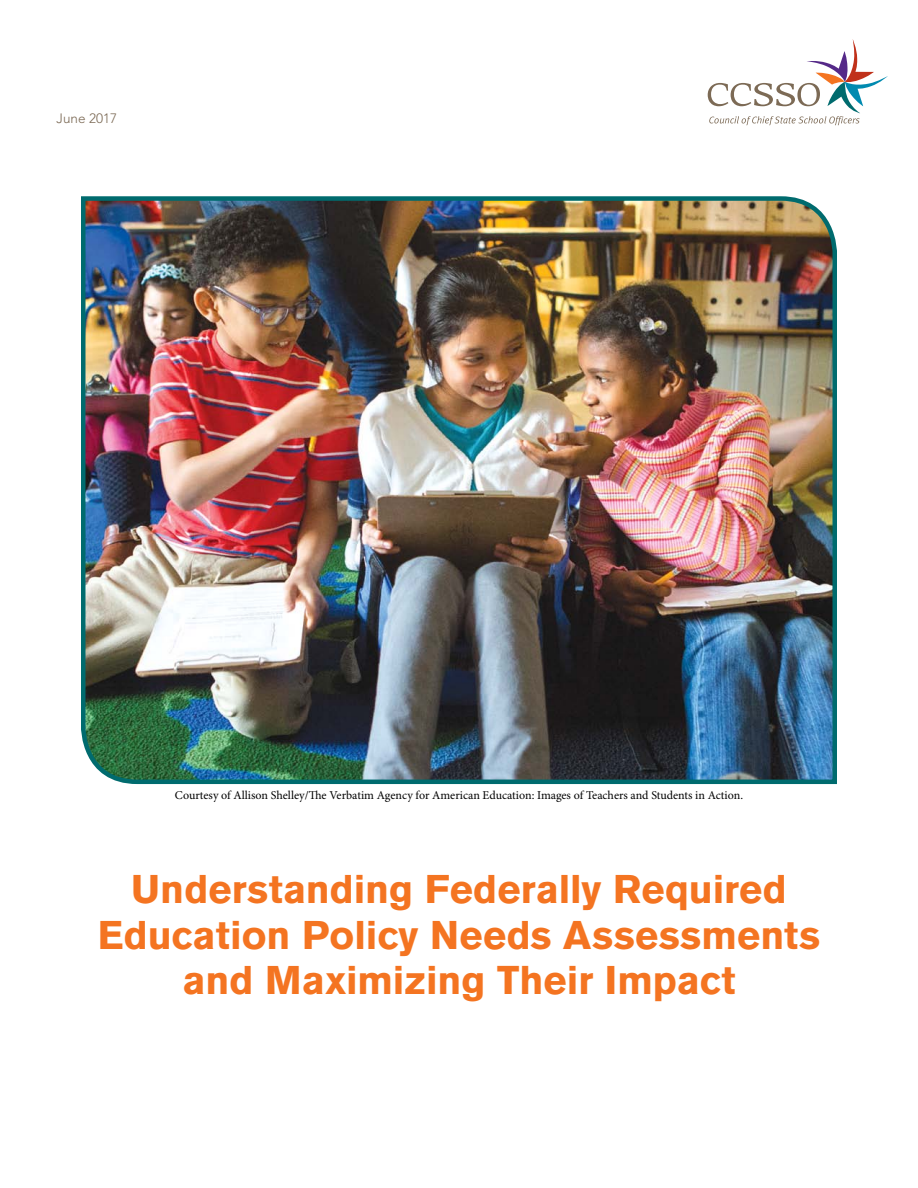
<style>
.page{position:relative;width:918px;height:1188px;background:#fff}
.page>*{position:absolute;margin:0;border:0;box-sizing:border-box;transform-origin:0 0}
.t1{font:700 39.75px/45.8px "Akzidenz Grotesk BE";color:#f47421;text-align:center}
.t2{font:300 13.5px "Avenir LT Std";color:#7c6a55}
.t3{font:12px "Minion Pro";color:#000}
</style>
<div class="page">
<svg style="left:708px;top:39px;width:180px;height:86px"></svg>
<img style="left:81px;top:196px;width:756px;height:589px">
<p class="t2" style="left:57px;top:111px;width:62px">June 2017</p>
<p class="t3" style="left:175px;top:788px;width:570px">Courtesy of Allison Shelley/The Verbatim Agency for American Education: Images of Teachers and Students in Action.</p>
<h1 class="t1" style="left:98px;top:866px;width:724px">Understanding Federally Required<br>Education Policy Needs Assessments and Maximizing Their Impact</h1>
</div>
